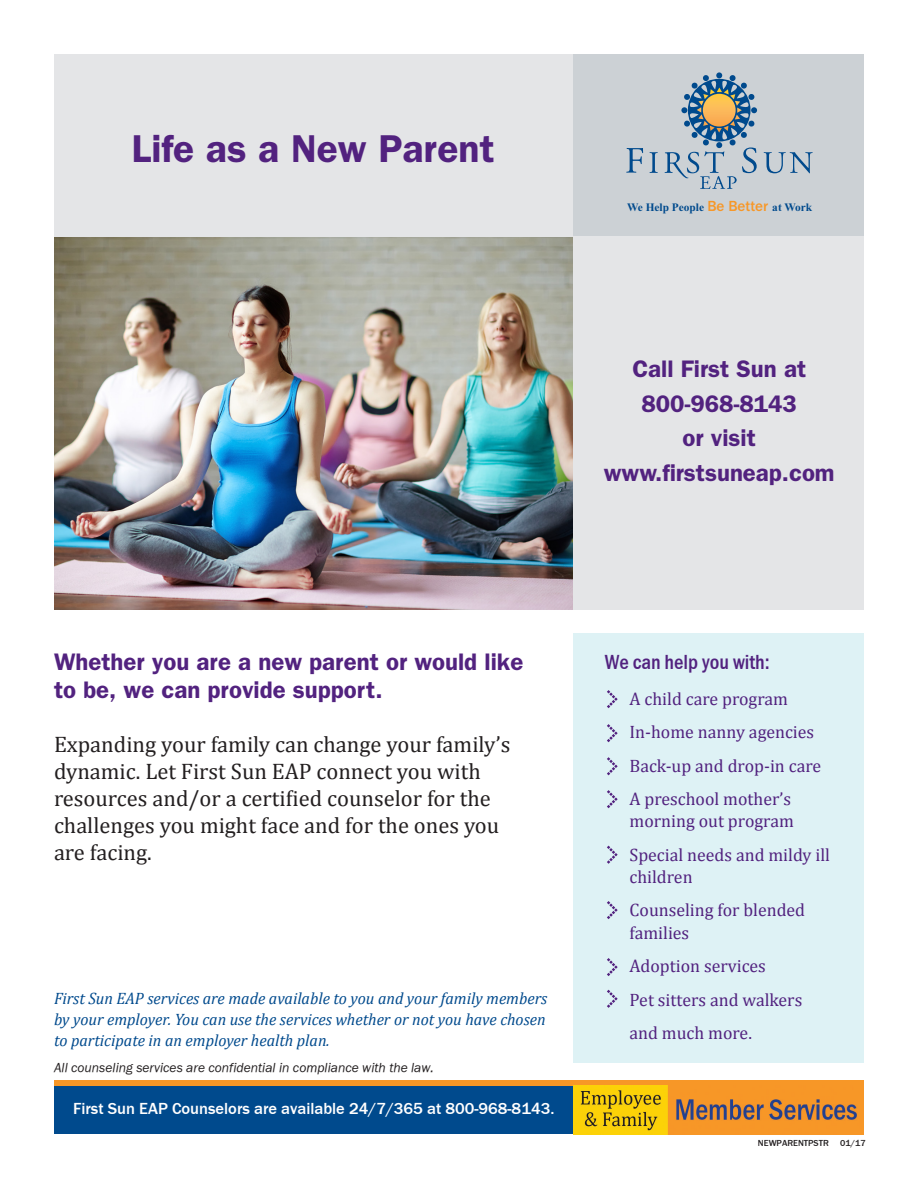
<style>
.page{position:relative;width:918px;height:1188px;background:#fff}
.page>*{position:absolute;margin:0;border:0;box-sizing:border-box;transform-origin:0 0}
.t1{font:600 39px "Franklin Gothic";color:#52227f}
.t2{font:600 24px/34.5px "Franklin Gothic";color:#52227f}
.t3{font:22.5px/27px "Cambria";color:#231f20}
.t4{font:700 21px "Franklin Gothic Cond";color:#52227f}
.t5{font:18px/22.5px "Cambria";color:#52227f}
.t6{font:italic 16.5px/21px "Cambria";color:#004a8d;text-align:justify}
.t7{font:700 16.5px "Franklin Gothic";color:#fff}
.t8{font:500 15.15px "Franklin Gothic";color:#f79727}
.Default{font:italic 13.5px "Franklin Gothic";color:#231f20}
.t9{font:700 11.4px "Times New Roman";color:#004a8d}
.t10{font:700 9px "Franklin Gothic";color:#231f20}
.s1{font-family:"Times New Roman";font-weight:700;font-size:11.4px;color:#004a8d}
</style>
<div class="page">
<img style="left:54px;top:236px;width:519px;height:373px">
<div style="left:54px;top:54px;width:808px;height:182px;background:#e4e5e7"></div>
<div style="left:573px;top:54px;width:291px;height:182px;background:#ccd1d5"></div>
<svg style="left:650px;top:152px;width:8px;height:21px"></svg>
<svg style="left:626px;top:148px;width:17px;height:25px"></svg>
<svg style="left:764px;top:152px;width:49px;height:21px"></svg>
<svg style="left:665px;top:72px;width:92px;height:117px"></svg>
<div style="left:54px;top:1086px;width:520px;height:48px;background:#004a8d"></div>
<div style="left:54px;top:1080px;width:810px;height:6px;background:#f79727"></div>
<img style="left:574px;top:1086px;width:290px;height:48px">
<div style="left:573px;top:236px;width:291px;height:373px;background:#e4e5e7"></div>
<div style="left:573px;top:633px;width:291px;height:430px;background:#def2f5"></div>
<svg style="left:607px;top:790px;width:11px;height:18px"></svg>
<svg style="left:607px;top:724px;width:11px;height:18px"></svg>
<svg style="left:607px;top:690px;width:11px;height:18px"></svg>
<svg style="left:607px;top:901px;width:11px;height:18px"></svg>
<svg style="left:607px;top:846px;width:11px;height:18px"></svg>
<svg style="left:607px;top:757px;width:11px;height:18px"></svg>
<svg style="left:607px;top:958px;width:11px;height:18px"></svg>
<svg style="left:607px;top:990px;width:11px;height:18px"></svg>
<p class="t1" style="left:132px;top:125px;width:364px">Life as a New Parent</p>
<p class="t8" style="left:707px;top:196px;width:106px">Be Better <span class="s1">Work</span></p>
<p class="t9" style="left:627px;top:199px;width:79px">We Help People</p>
<p class="t9" style="left:772px;top:199px;width:11px">at</p>
<p class="t2" style="left:604px;top:351px;width:232px;text-align:center">Call First Sun at<br>800-968-8143<br>or visit www.firstsuneap.com</p>
<p class="t2" style="left:54px;top:646px;width:471px;line-height:28.8px">Whether you are a new parent or would like to be, we can provide support.</p>
<p class="t3" style="left:54px;top:731px;width:458px">Expanding your family can change your family’s dynamic. Let First Sun EAP connect you with resources and/or a certified counselor for the challenges you might face and for the ones you are facing.</p>
<p class="t6" style="left:54px;top:987px;width:495px">First Sun EAP services are made available to you and your family members by your employer. You can use the services whether or not you have chosen to participate in an employer health plan.</p>
<p class="Default" style="left:54px;top:1061px;width:382px">All counseling services are confidential in compliance with the law.</p>
<p class="t7" style="left:73px;top:1099px;width:483px">First Sun EAP Counselors are available 24/7/365 at 800-968-8143.</p>
<p class="t4" style="left:605px;top:650px;width:166px">We can help you with:</p>
<p class="t5" style="left:630px;top:687px;width:160px">A child care program</p>
<p class="t5" style="left:630px;top:721px;width:186px">In-home nanny agencies</p>
<p class="t5" style="left:630px;top:754px;width:193px">Back-up and drop-in care</p>
<p class="t5" style="left:630px;top:787px;width:166px">A preschool mother’s morning out program</p>
<p class="t5" style="left:630px;top:843px;width:202px">Special needs and mildy ill children</p>
<p class="t5" style="left:630px;top:899px;width:177px">Counseling for blended families</p>
<p class="t5" style="left:630px;top:955px;width:138px">Adoption services</p>
<p class="t5" style="left:630px;top:988px;width:174px">Pet sitters and walkers</p>
<p class="t5" style="left:630px;top:1021px;width:124px">and much more.</p>
<p class="t10" style="left:758px;top:1138px;width:72px">NEWPARENTPSTR</p>
<p class="t10" style="left:840px;top:1138px;width:27px">01/17</p>
</div>
